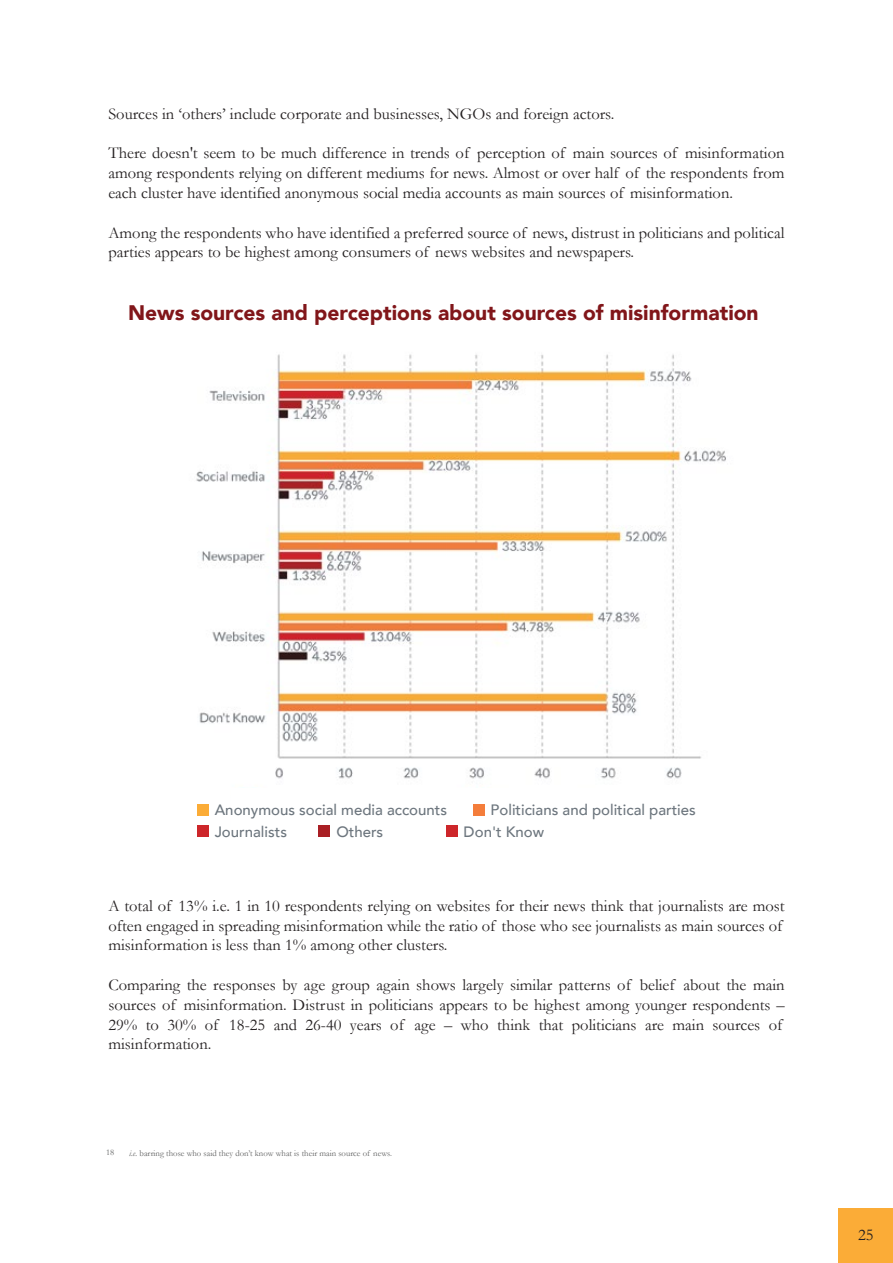
<style>
.page{position:relative;width:893px;height:1263px;background:#fff}
.page>*{position:absolute;margin:0;border:0;box-sizing:border-box;transform-origin:0 0}
.t1{font:900 21px "Avenir";color:#81161a}
.t2{font:16.5px/19.8px "Garamond";color:#231f20}
.t3{font:500 15px "Avenir";color:#6d767e}
.t4{font:8.7px "Garamond";color:#606161}
.s1{font-style:italic}
</style>
<div class="page">
<img style="left:196px;top:354px;width:530px;height:483px">
<div style="left:231px;top:788px;width:440px;height:51px;background:#fff"></div>
<div style="left:197px;top:805px;width:11px;height:11px;background:#fbac37"></div>
<div style="left:473px;top:805px;width:11px;height:11px;background:#f47d3b"></div>
<div style="left:197px;top:825px;width:11px;height:12px;background:#cd262a"></div>
<div style="left:319px;top:825px;width:11px;height:12px;background:#a91f24"></div>
<div style="left:446px;top:825px;width:11px;height:12px;background:#cd262a"></div>
<div style="left:839px;top:1208px;width:54px;height:55px;background:#fbac37"></div>
<p class="t2" style="left:108px;top:103px;width:507px">Sources in ‘others’ include corporate and businesses, NGOs and foreign actors.</p>
<p class="t2" style="left:108px;top:143px;width:678px;text-align:justify">There doesn't seem to be much difference in trends of perception of main sources of misinformation among respondents relying on different mediums for news. Almost or over half of the respondents from each cluster have identified anonymous social media accounts as main sources of misinformation.</p>
<p class="t2" style="left:108px;top:222px;width:678px">Among the respondents who have identified a preferred source of news, distrust in politicians and political parties appears to be highest among consumers of news websites and newspapers.</p>
<p class="t1" style="left:128px;top:295px;width:632px">News sources and perceptions about sources of misinformation</p>
<p class="t3" style="left:215px;top:797px;width:234px">Anonymous social media accounts</p>
<p class="t3" style="left:491px;top:797px;width:207px">Politicians and political parties</p>
<p class="t3" style="left:215px;top:818px;width:74px">Journalists</p>
<p class="t3" style="left:336px;top:818px;width:48px">Others</p>
<p class="t3" style="left:464px;top:818px;width:82px">Don't Know</p>
<p class="t2" style="left:108px;top:895px;width:678px">A total of 13% i.e. 1 in 10 respondents relying on websites for their news think that journalists are most often engaged in spreading misinformation while the ratio of those who see journalists as main sources of misinformation is less than 1% among other clusters.</p>
<p class="t2" style="left:108px;top:974px;width:678px">Comparing the responses by age group again shows largely similar patterns of belief about the main sources of misinformation. Distrust in politicians appears to be highest among younger respondents – 29% to 30% of 18-25 and 26-40 years of age – who think that politicians are main sources of misinformation.</p>
<p class="t4" style="left:106px;top:1146px;width:10px">18</p>
<p class="t4" style="left:129px;top:1147px;width:265px"><span class="s1">i.e.</span> barring those who said they don’t know what is their main source of news.</p>
<p class="t2" style="left:858px;top:1224px;width:17px">25</p>
</div>
